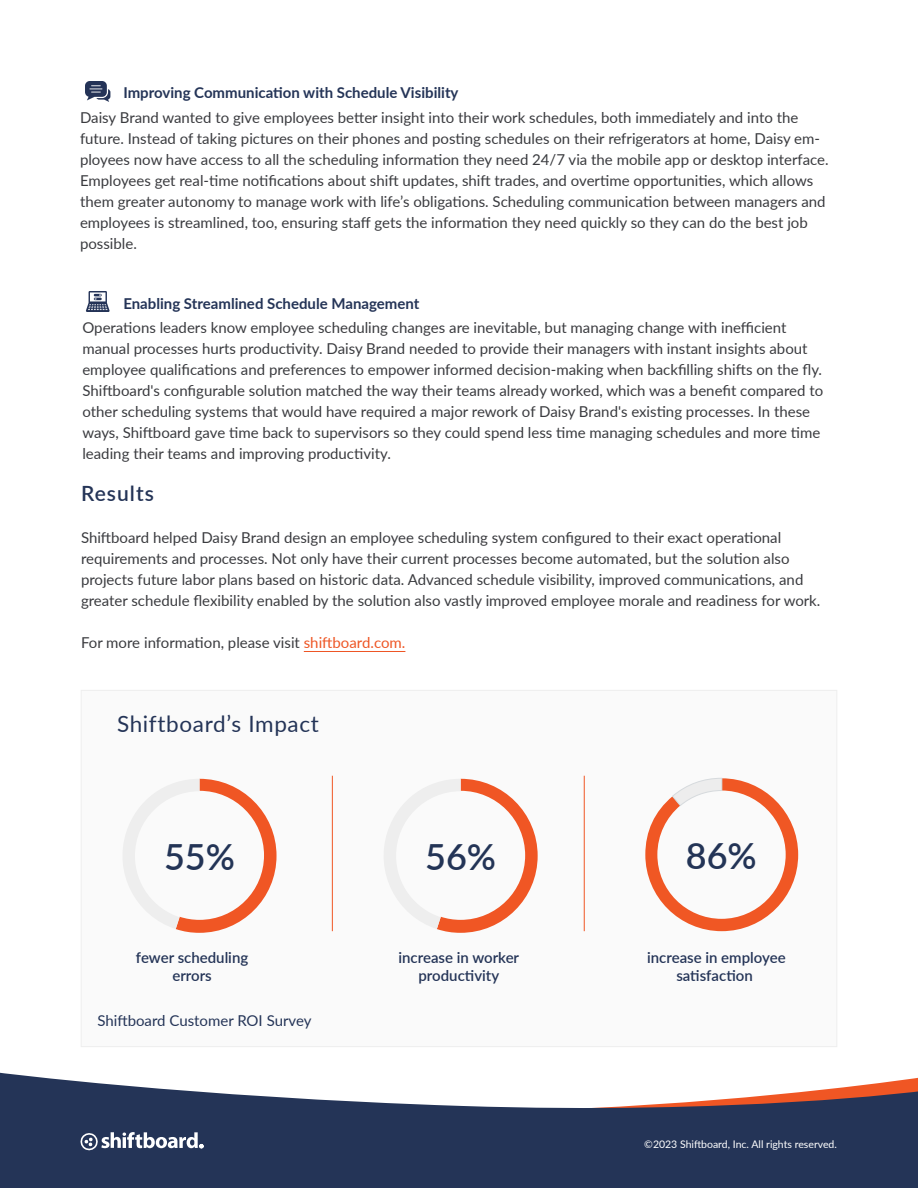
<style>
.page{position:relative;width:918px;height:1188px;background:#fff}
.page>*{position:absolute;margin:0;border:0;box-sizing:border-box;transform-origin:0 0}
.t1{font:600 36px "Lato";color:#233456}
.t2{font:22.5px "Lato";letter-spacing:.03em;color:#243457}
.t3{font:600 21px "Lato";letter-spacing:.05em;color:#243457}
.t4{font:15px/21px "Lato";color:#3a3b3f}
.t5{font:700 15px "Lato";color:#243457}
.t6{font:600 15px/18px "Lato";color:#243457;text-align:center}
.t7{font:15px "Lato";color:#243457}
.t8{font:10.5px "Lato";color:#fff}
.t9{font:700 4.8px "Lato";color:#fff}
.s1{color:#ee5625}
</style>
<div class="page">
<svg style="left:0;top:1073px;width:918px;height:115px;fill:#243457"></svg>
<svg style="left:79px;top:1132px;width:119px;height:33px;background:#525f7a"></svg>
<div style="left:81px;top:690px;width:756px;height:357px;background:#fafafa;border:1px solid #eee"></div>
<hr style="left:304px;top:651px;width:101px;height:1px;background:#ee5625">
<svg style="left:86px;top:291px;width:24px;height:21px"></svg>
<svg style="left:85px;top:81px;width:25px;height:21px"></svg>
<hr style="left:332px;top:776px;width:1px;height:155px;background:#f05624">
<hr style="left:584px;top:776px;width:1px;height:155px;background:#f05624">
<svg style="left:645px;top:778px;width:153px;height:153px"></svg>
<svg style="left:123px;top:779px;width:154px;height:154px"></svg>
<svg style="left:384px;top:779px;width:154px;height:154px"></svg>
<p class="t5" style="left:123px;top:81px;width:337px">Improving Communication with Schedule Visibility</p>
<p class="t4" style="left:80px;top:106px;width:750px">Daisy Brand wanted to give employees better insight into their work schedules, both immediately and into the future. Instead of taking pictures on their phones and posting schedules on their refrigerators at home, Daisy em&shy;ployees now have access to all the scheduling information they need 24/7 via the mobile app or desktop interface.<br>Employees get real-time notifications about shift updates, shift trades, and overtime opportunities, which allows them greater autonomy to manage work with life’s obligations. Scheduling communication between managers and employees is streamlined, too, ensuring staff gets the information they need quickly so they can do the best job possible.</p>
<p class="t5" style="left:123px;top:293px;width:298px">Enabling Streamlined Schedule Management</p>
<p class="t4" style="left:82px;top:316px;width:742px">Operations leaders know employee scheduling changes are inevitable, but managing change with inefficient manual processes hurts productivity. Daisy Brand needed to provide their managers with instant insights about employee qualifications and preferences to empower informed decision-making when backfilling shifts on the fly.<br>Shiftboard's configurable solution matched the way their teams already worked, which was a benefit compared to other scheduling systems that would have required a major rework of Daisy Brand's existing processes. In these ways, Shiftboard gave time back to supervisors so they could spend less time managing schedules and more time leading their teams and improving productivity.</p>
<h3 class="t3" style="left:81px;top:478px;width:74px">Results</h3>
<p class="t4" style="left:81px;top:526px;width:741px">Shiftboard helped Daisy Brand design an employee scheduling system configured to their exact operational requirements and processes. Not only have their current processes become automated, but the solution also projects future labor plans based on historic data. Advanced schedule visibility, improved communications, and greater schedule flexibility enabled by the solution also vastly improved employee morale and readiness for work.</p>
<p class="t4" style="left:81px;top:631px;width:326px">For more information, please visit <span class="s1">shiftboard.com.</span></p>
<h2 class="t2" style="left:117px;top:708px;width:203px">Shiftboard’s Impact</h2>
<h1 class="t1" style="left:164px;top:831px;width:72px">55%</h1>
<h1 class="t1" style="left:425px;top:831px;width:72px">56%</h1>
<h1 class="t1" style="left:686px;top:830px;width:72px">86%</h1>
<p class="t6" style="left:136px;top:947px;width:114px">fewer scheduling errors</p>
<p class="t6" style="left:647px;top:947px;width:140px">increase in employee satisfaction</p>
<p class="t6" style="left:398px;top:947px;width:122px">increase in worker productivity</p>
<p class="t7" style="left:98px;top:1010px;width:215px">Shiftboard Customer ROI Survey</p>
<p class="t9" style="left:199px;top:1143px;width:5px">®</p>
<p class="t8" style="left:644px;top:1137px;width:194px">©2023 Shiftboard, Inc. All rights reserved.</p>
</div>
